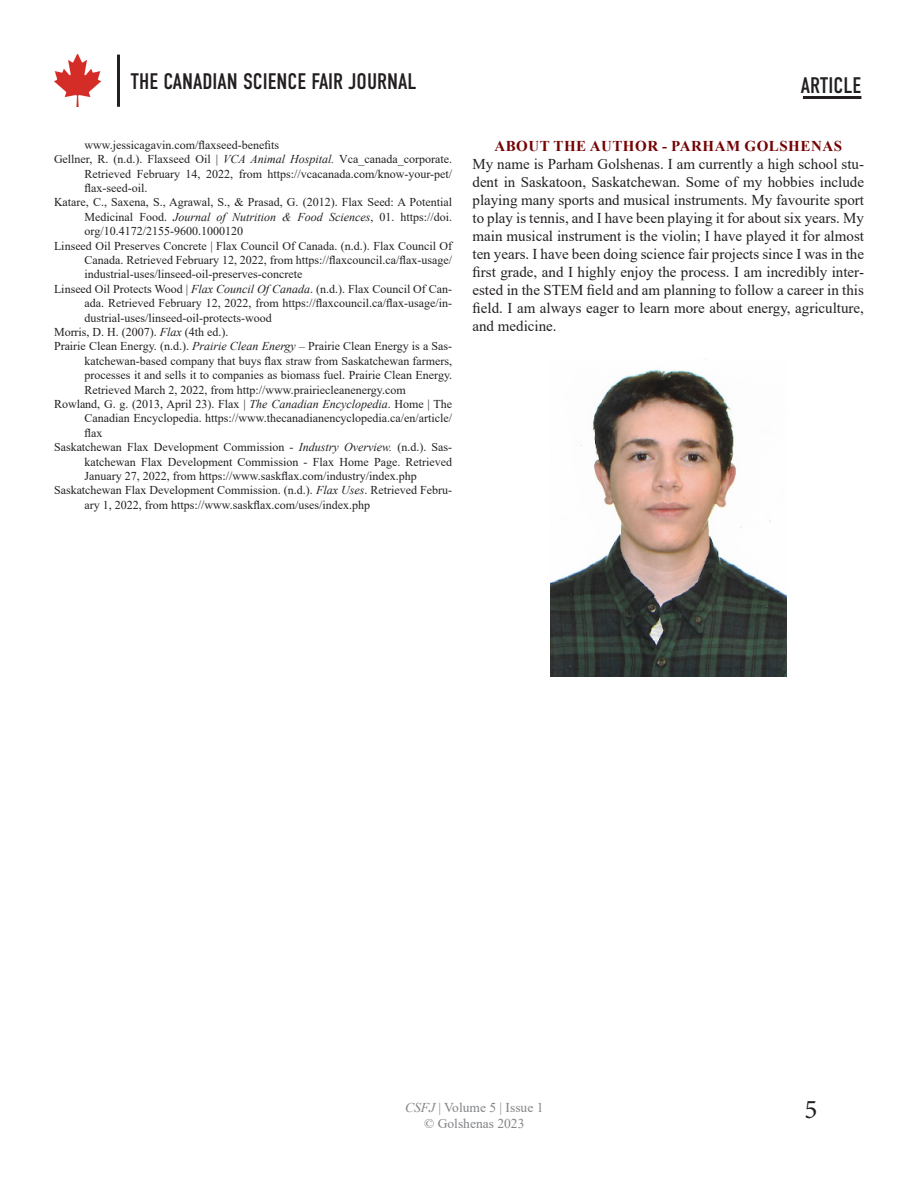
<style>
.page{position:relative;width:918px;height:1188px;background:#fff}
.page>*{position:absolute;margin:0;border:0;box-sizing:border-box;transform-origin:0 0}
.t1{font:27px "Minion Pro";color:#231f20}
.t2{font:22.5px "DIN Condensed";color:#231f20}
.Body_Text{font:15px/18px "Times New Roman";color:#231f20;text-align:justify}
.t3{font:700 15px "Times New Roman";letter-spacing:.035em;color:#740304}
.t4{font:13.5px/16.2px "Times New Roman";color:#828487;text-align:center}
.References{font:12px/14.4px "Times New Roman";color:#231f20;text-align:justify}
.s1{font-style:italic}
</style>
<div class="page">
<img style="left:54px;top:54px;width:47px;height:52px">
<hr style="left:117px;top:55px;width:3px;height:52px;background:#231f20">
<hr style="left:803px;top:96px;width:58px;height:3px;background:#231f20">
<img style="left:550px;top:369px;width:236px;height:308px">
<h2 class="t2" style="left:130px;top:69px;width:288px">THE CANADIAN SCIENCE FAIR JOURNAL</h2>
<h2 class="t2" style="left:801px;top:73px;width:62px">ARTICLE</h2>
<p class="References" style="left:85px;top:137px;width:196px">www.jessicagavin.com/flaxseed-benefits</p>
<p class="References" style="left:85px;top:152px;width:369px;text-indent:-31px">Gellner, R. (n.d.). Flaxseed Oil | <span class="s1">VCA Animal Hospital.</span> Vca_canada_corporate.<br>Retrieved February 14, 2022, from https://vcacanada.com/know-your-pet/ flax-seed-oil.</p>
<p class="References" style="left:85px;top:195px;width:369px;text-indent:-31px">Katare, C., Saxena, S., Agrawal, S., &amp; Prasad, G. (2012). Flax Seed: A Potential Medicinal Food. <span class="s1">Journal of Nutrition &amp; Food Sciences</span>, 01. https://doi. org/10.4172/2155-9600.1000120</p>
<p class="References" style="left:85px;top:238px;width:369px;text-indent:-31px">Linseed Oil Preserves Concrete | Flax Council Of Canada. (n.d.). Flax Council Of Canada. Retrieved February 12, 2022, from https://flaxcouncil.ca/flax-usage/ industrial-uses/linseed-oil-preserves-concrete</p>
<p class="References" style="left:85px;top:281px;width:369px;text-indent:-31px">Linseed Oil Protects Wood | <span class="s1">Flax Council Of Canada</span>. (n.d.). Flax Council Of Can&shy;ada. Retrieved February 12, 2022, from https://flaxcouncil.ca/flax-usage/in&shy;dustrial-uses/linseed-oil-protects-wood</p>
<p class="References" style="left:54px;top:324px;width:176px">Morris, D. H. (2007). <span class="s1">Flax</span> (4th ed.).</p>
<p class="References" style="left:85px;top:339px;width:369px;text-indent:-31px">Prairie Clean Energy. (n.d.). <span class="s1">Prairie Clean Energy</span> – Prairie Clean Energy is a Sas&shy;katchewan-based company that buys flax straw from Saskatchewan farmers, processes it and sells it to companies as biomass fuel. Prairie Clean Energy.<br>Retrieved March 2, 2022, from http://www.prairiecleanenergy.com</p>
<p class="References" style="left:85px;top:396px;width:369px;text-indent:-31px">Rowland, G. g. (2013, April 23). Flax | <span class="s1">The Canadian Encyclopedia</span>. Home | The Canadian Encyclopedia. https://www.thecanadianencyclopedia.ca/en/article/ flax</p>
<p class="References" style="left:85px;top:440px;width:369px;text-indent:-31px">Saskatchewan Flax Development Commission - <span class="s1">Industry Overview.</span> (n.d.). Sas&shy;katchewan Flax Development Commission - Flax Home Page. Retrieved January 27, 2022, from https://www.saskflax.com/industry/index.php</p>
<p class="References" style="left:85px;top:483px;width:369px;text-indent:-31px">Saskatchewan Flax Development Commission. (n.d.). <span class="s1">Flax Uses</span>. Retrieved Febru&shy;ary 1, 2022, from https://www.saskflax.com/uses/index.php</p>
<p class="t3" style="left:494px;top:135px;width:349px">ABOUT THE AUTHOR - PARHAM GOLSHENAS</p>
<p class="Body_Text" style="left:472px;top:154px;width:393px">My name is Parham Golshenas. I am currently a high school stu&shy;dent in Saskatoon, Saskatchewan. Some of my hobbies include playing many sports and musical instruments. My favourite sport to play is tennis, and I have been playing it for about six years. My main musical instrument is the violin; I have played it for almost ten years. I have been doing science fair projects since I was in the first grade, and I highly enjoy the process. I am incredibly inter&shy;ested in the STEM field and am planning to follow a career in this field. I am always eager to learn more about energy, agriculture, and medicine.</p>
<p class="t4" style="left:405px;top:1099px;width:140px"><span class="s1">CSFJ</span> | Volume 5 | Issue 1 © Golshenas 2023</p>
<h1 class="t1" style="left:805px;top:1091px;width:14px">5</h1>
</div>
